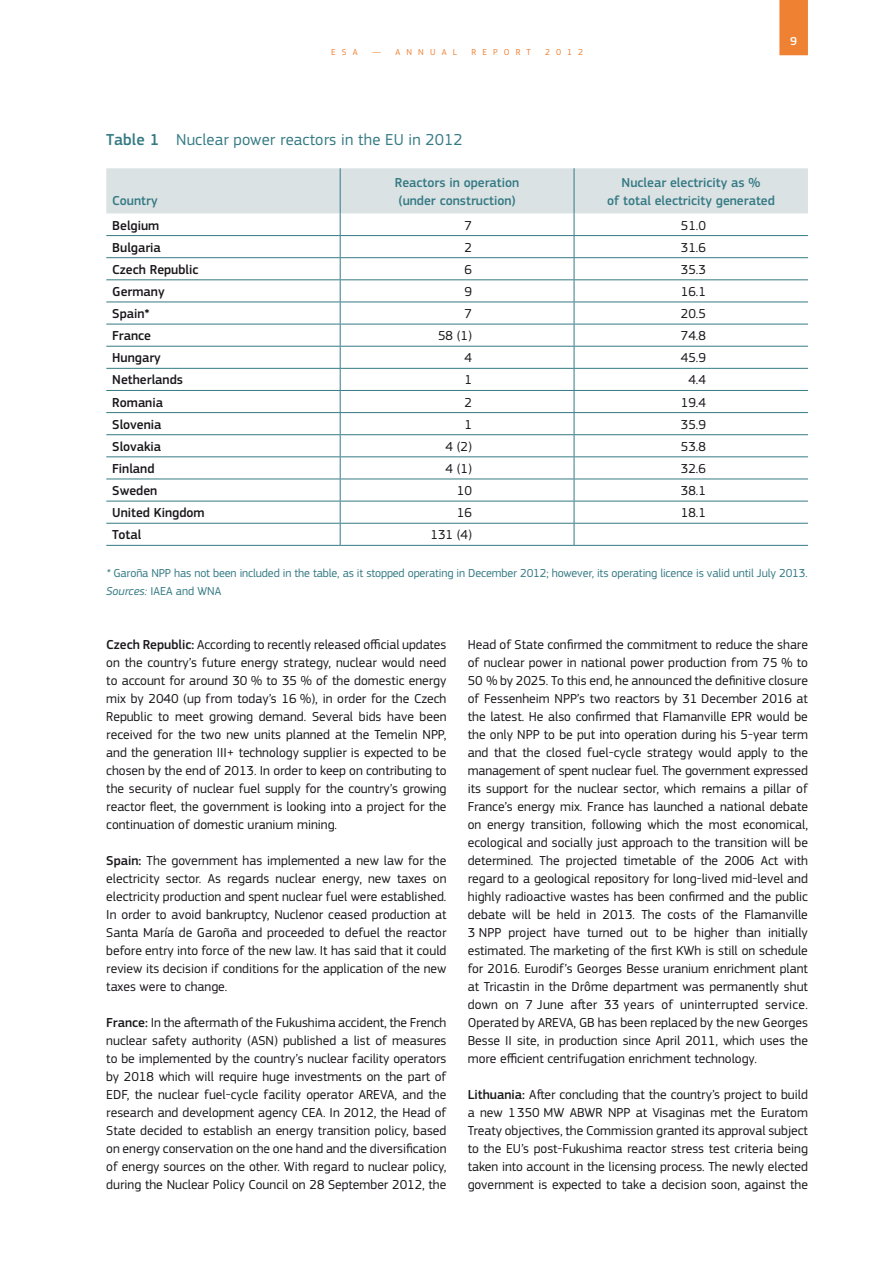
<style>
.page{position:relative;width:893px;height:1263px;background:#fff}
.page>*{position:absolute;margin:0;border:0;box-sizing:border-box;transform-origin:0 0}
.t1{font:16.5px "PF Square Sans Pro";letter-spacing:.01em;color:#357a84}
.t2{font:13.5px/18px "PF Square Sans Pro";color:#1a171b;text-align:justify}
.t3{font:500 13.5px "PF Square Sans Pro";color:#1a171b}
.t4{font:500 13.5px/18px "PF Square Sans Pro";color:#357a84}
.t5{font:12px/18px "PF Square Sans Pro";letter-spacing:-.01em;color:#357a84}
.t6{font:500 12px "PF Square Sans Pro";color:#fff}
.t7{font:9px "PF Square Sans Pro";letter-spacing:.68em;color:#ef8132}
.s1{font-weight:500}
.s2{font-style:italic}
</style>
<div class="page">
<div style="left:779px;top:0;width:29px;height:55px;background:#ef8132"></div>
<hr style="left:106px;top:545px;width:234px;height:1px;background:#357a84">
<hr style="left:340px;top:545px;width:234px;height:1px;background:#357a84">
<hr style="left:574px;top:545px;width:234px;height:1px;background:#357a84">
<svg style="left:106px;top:168px;width:702px;height:377px"></svg>
<p class="t7" style="left:331px;top:47px;width:28px">ESA</p>
<p class="t7" style="left:372px;top:47px;width:87px">— ANNUAL</p>
<p class="t7" style="left:472px;top:47px;width:61px">REPORT</p>
<p class="t7" style="left:545px;top:47px;width:39px">2012</p>
<p class="t6" style="left:790px;top:34px;width:8px">9</p>
<p class="t1" style="left:106px;top:130px;width:358px"><span class="s1">Table 1</span> Nuclear power reactors in the EU in 2012</p>
<p class="t4" style="left:112px;top:192px;width:47px">Country</p>
<p class="t4" style="left:395px;top:174px;width:126px">Reactors in operation (under construction)</p>
<p class="t4" style="left:607px;top:174px;width:169px;text-align:center">Nuclear electricity as %<br>of total electricity generated</p>
<p class="t3" style="left:112px;top:217px;width:49px">Belgium</p>
<p class="t2" style="left:464px;top:216px;width:9px">7</p>
<p class="t2" style="left:681px;top:216px;width:27px">51.0</p>
<p class="t3" style="left:112px;top:239px;width:50px">Bulgaria</p>
<p class="t2" style="left:464px;top:238px;width:9px">2</p>
<p class="t2" style="left:681px;top:238px;width:27px">31.6</p>
<p class="t3" style="left:112px;top:261px;width:88px">Czech Republic</p>
<p class="t2" style="left:464px;top:260px;width:9px">6</p>
<p class="t2" style="left:681px;top:260px;width:27px">35.3</p>
<p class="t3" style="left:112px;top:284px;width:54px">Germany</p>
<p class="t2" style="left:464px;top:283px;width:9px">9</p>
<p class="t2" style="left:681px;top:283px;width:27px">16.1</p>
<p class="t3" style="left:112px;top:306px;width:39px">Spain*</p>
<p class="t2" style="left:464px;top:305px;width:9px">7</p>
<p class="t2" style="left:681px;top:305px;width:27px">20.5</p>
<p class="t3" style="left:112px;top:328px;width:40px">France</p>
<p class="t2" style="left:438px;top:327px;width:35px">58 (1)</p>
<p class="t2" style="left:681px;top:327px;width:27px">74.8</p>
<p class="t3" style="left:112px;top:350px;width:50px">Hungary</p>
<p class="t2" style="left:464px;top:349px;width:9px">4</p>
<p class="t2" style="left:681px;top:349px;width:27px">45.9</p>
<p class="t3" style="left:112px;top:372px;width:72px">Netherlands</p>
<p class="t2" style="left:464px;top:371px;width:9px">1</p>
<p class="t2" style="left:688px;top:371px;width:19px">4.4</p>
<p class="t3" style="left:112px;top:394px;width:52px">Romania</p>
<p class="t2" style="left:464px;top:393px;width:9px">2</p>
<p class="t2" style="left:681px;top:393px;width:27px">19.4</p>
<p class="t3" style="left:112px;top:416px;width:51px">Slovenia</p>
<p class="t2" style="left:464px;top:415px;width:9px">1</p>
<p class="t2" style="left:681px;top:415px;width:27px">35.9</p>
<p class="t3" style="left:112px;top:438px;width:50px">Slovakia</p>
<p class="t2" style="left:445px;top:437px;width:28px">4 (2)</p>
<p class="t2" style="left:681px;top:437px;width:27px">53.8</p>
<p class="t3" style="left:112px;top:461px;width:44px">Finland</p>
<p class="t2" style="left:445px;top:460px;width:28px">4 (1)</p>
<p class="t2" style="left:681px;top:460px;width:27px">32.6</p>
<p class="t3" style="left:112px;top:483px;width:47px">Sweden</p>
<p class="t2" style="left:457px;top:482px;width:17px">10</p>
<p class="t2" style="left:681px;top:482px;width:27px">38.1</p>
<p class="t3" style="left:112px;top:505px;width:94px">United Kingdom</p>
<p class="t2" style="left:457px;top:504px;width:17px">16</p>
<p class="t2" style="left:681px;top:504px;width:27px">18.1</p>
<p class="t3" style="left:112px;top:527px;width:30px">Total</p>
<p class="t2" style="left:430px;top:526px;width:43px">131 (4)</p>
<p class="t5" style="left:106px;top:564px;width:703px"><span class="s2">*</span> Garoña NPP has not been included in the table, as it stopped operating in December 2012; however, its operating licence is valid until July 2013.<br><span class="s2">Sources:</span> IAEA and WNA</p>
<p class="t2" style="left:106px;top:636px;width:342px"><span class="s1">Czech Republic:</span> According to recently released official updates on the country’s future energy strategy, nuclear would need to account for around 30 % to 35 % of the domestic energy mix by 2040 (up from today’s 16 %), in order for the Czech Republic to meet growing demand. Several bids have been received for the two new units planned at the Temelin NPP, and the generation III+ technology supplier is expected to be chosen by the end of 2013. In order to keep on contributing to the security of nuclear fuel supply for the country’s growing reactor fleet, the government is looking into a project for the continuation of domestic uranium mining.</p>
<p class="t2" style="left:106px;top:852px;width:342px"><span class="s1">Spain:</span> The government has implemented a new law for the electricity sector. As regards nuclear energy, new taxes on electricity production and spent nuclear fuel were established.<br>In order to avoid bankruptcy, Nuclenor ceased production at Santa María de Garoña and proceeded to defuel the reactor before entry into force of the new law. It has said that it could review its decision if conditions for the application of the new taxes were to change.</p>
<p class="t2" style="left:106px;top:1014px;width:342px"><span class="s1">France:</span> In the aftermath of the Fukushima accident, the French nuclear safety authority (ASN) published a list of measures to be implemented by the country’s nuclear facility operators by 2018 which will require huge investments on the part of EDF, the nuclear fuel-cycle facility operator AREVA, and the research and development agency CEA. In 2012, the Head of State decided to establish an energy transition policy, based on energy conservation on the one hand and the diversification of energy sources on the other. With regard to nuclear policy, during the Nuclear Policy Council on 28 September 2012, the</p>
<p class="t2" style="left:468px;top:636px;width:342px">Head of State confirmed the commitment to reduce the share of nuclear power in national power production from 75 % to 50 % by 2025. To this end, he announced the definitive closure of Fessenheim NPP’s two reactors by 31 December 2016 at the latest. He also confirmed that Flamanville EPR would be the only NPP to be put into operation during his 5-year term and that the closed fuel-cycle strategy would apply to the management of spent nuclear fuel. The government expressed its support for the nuclear sector, which remains a pillar of France’s energy mix. France has launched a national debate on energy transition, following which the most economical, ecological and socially just approach to the transition will be determined. The projected timetable of the 2006 Act with regard to a geological repository for long-lived mid-level and highly radioactive wastes has been confirmed and the public debate will be held in 2013. The costs of the Flamanville 3 NPP project have turned out to be higher than initially estimated. The marketing of the first KWh is still on schedule for 2016. Eurodif’s Georges Besse uranium enrichment plant at Tricastin in the Drôme department was permanently shut down on 7 June after 33 years of uninterrupted service.<br>Operated by AREVA, GB has been replaced by the new Georges Besse II site, in production since April 2011, which uses the more efficient centrifugation enrichment technology.</p>
<p class="t2" style="left:468px;top:1086px;width:342px"><span class="s1">Lithuania:</span> After concluding that the country’s project to build a new 1350 MW ABWR NPP at Visaginas met the Euratom Treaty objectives, the Commission granted its approval subject to the EU’s post-Fukushima reactor stress test criteria being taken into account in the licensing process. The newly elected government is expected to take a decision soon, against the</p>
</div>
